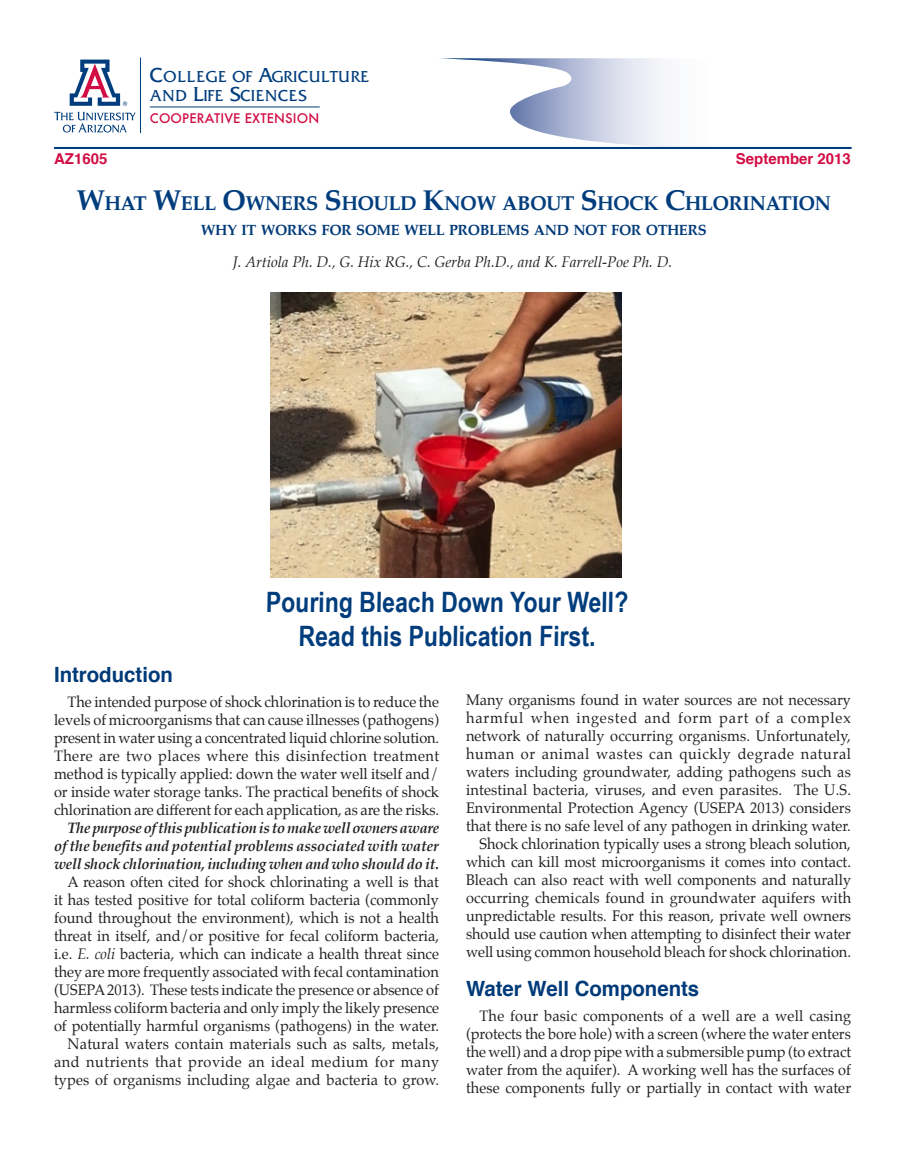
<style>
.page{position:relative;width:905px;height:1175px;background:#fff}
.page>*{position:absolute;margin:0;border:0;box-sizing:border-box;transform-origin:0 0}
.t1{font:700 28.05px/33.8px "Arial Narrow";color:#013d7d;text-align:center}
.Body_text{font:700 21px "Helvetica";color:#013a78}
.Headline{font:700 19.95px "Palatino";letter-spacing:-.03em;color:#013d7d}
.t2{font:16.65px/19.4px "Friz Quadrata Std";letter-spacing:.05em;color:#013d7d}
.Subhead_1{font:15px/18px "Palatino";color:#231f20;text-align:justify}
.Subhead_1-2{font:italic 700 15px/18px "Palatino";letter-spacing:-.015em;color:#231f20;text-align:justify}
.t3{font:italic 15px "Palatino";color:#231f20}
.t4{font:700 15px "Helvetica";color:#d20d44}
.Headline-2{font:700 14.7px "Palatino";letter-spacing:-.03em;color:#013a78}
.t5{font:500 12.9px "Futura";letter-spacing:.015em;color:#d20d44}
.s1{font-size:21.15px}
.s2{font-size:28.5px}
.s3{font-style:italic}
</style>
<div class="page">
<svg style="left:438px;top:58px;width:414px;height:90px"></svg>
<hr style="left:54px;top:147px;width:797px;height:1px;background:#013d7d">
<hr style="left:140px;top:57px;width:1px;height:75px;background:#013d7d">
<hr style="left:150px;top:107px;width:170px;height:1px;background:#013d7d">
<svg style="left:54px;top:59px;width:82px;height:73px"></svg>
<img style="left:270px;top:293px;width:352px;height:284px">
<p class="t2" style="left:150px;top:67px;width:221px"><span class="s1">C</span>OLLEGE OF <span class="s1">A</span>GRICULTURE<br>AND <span class="s1">L</span>IFE <span class="s1">S</span>CIENCES</p>
<p class="t5" style="left:150px;top:109px;width:171px">COOPERATIVE EXTENSION</p>
<p class="t4" style="left:54px;top:147px;width:55px">AZ1605</p>
<p class="t4" style="left:735px;top:147px;width:117px">September 2013</p>
<p class="Headline" style="left:76px;top:186px;width:756px"><span class="s2">W</span>HAT <span class="s2">W</span>ELL <span class="s2">O</span>WNERS <span class="s2">S</span> HOULD <span class="s2">K</span>NOW ABOUT <span class="s2">S</span> HOCK <span class="s2">C</span>HLORINATION</p>
<p class="Headline-2" style="left:201px;top:217px;width:507px">WHY IT WORKS FOR SOME WELL PROBLEMS AND NOT FOR OTHERS</p>
<p class="t3" style="left:233px;top:249px;width:441px">J. Artiola Ph. D., G. Hix RG., C. Gerba Ph.D., and K. Farrell-Poe Ph. D.</p>
<p class="t1" style="left:266px;top:584px;width:364px">Pouring Bleach Down Your Well?<br>Read this Publication First.</p>
<p class="Body_text" style="left:54px;top:658px;width:120px">Introduction</p>
<p class="Subhead_1" style="left:54px;top:692px;width:386px;text-indent:14px">The intended purpose of shock chlorination is to reduce the levels of microorganisms that can cause illnesses (pathogens) present in water using a concentrated liquid chlorine solution.<br>There are two places where this disinfection treatment method is typically applied: down the water well itself and/ or inside water storage tanks. The practical benefits of shock chlorination are different for each application, as are the risks.</p>
<p class="Subhead_1-2" style="left:54px;top:818px;width:386px;text-indent:14px">The purpose of this publication is to make well owners aware of the benefits and potential problems associated with water well shock chlorination, including when and who should do it.</p>
<p class="Subhead_1" style="left:54px;top:872px;width:386px;text-indent:14px">A reason often cited for shock chlorinating a well is that it has tested positive for total coliform bacteria (commonly found throughout the environment), which is not a health threat in itself, and/or positive for fecal coliform bacteria, i.e. <span class="s3">E. coli</span> bacteria, which can indicate a health threat since they are more frequently associated with fecal contamination (USEPA 2013). These tests indicate the presence or absence of harmless coliform bacteria and only imply the likely presence of potentially harmful organisms (pathogens) in the water.</p>
<p class="Subhead_1" style="left:54px;top:1034px;width:386px;text-indent:14px">Natural waters contain materials such as salts, metals, and nutrients that provide an ideal medium for many types of organisms including algae and bacteria to grow.</p>
<p class="Subhead_1" style="left:466px;top:691px;width:386px">Many organisms found in water sources are not necessary harmful when ingested and form part of a complex network of naturally occurring organisms. Unfortunately, human or animal wastes can quickly degrade natural waters including groundwater, adding pathogens such as intestinal bacteria, viruses, and even parasites. The U.S.<br>Environmental Protection Agency (USEPA 2013) considers that there is no safe level of any pathogen in drinking water.</p>
<p class="Subhead_1" style="left:466px;top:835px;width:386px;text-indent:14px">Shock chlorination typically uses a strong bleach solution, which can kill most microorganisms it comes into contact.<br>Bleach can also react with well components and naturally occurring chemicals found in groundwater aquifers with unpredictable results. For this reason, private well owners should use caution when attempting to disinfect their water well using common household bleach for shock chlorination.</p>
<p class="Body_text" style="left:466px;top:971px;width:235px">Water Well Components</p>
<p class="Subhead_1" style="left:466px;top:1006px;width:386px;text-indent:14px">The four basic components of a well are a well casing (protects the bore hole) with a screen (where the water enters the well) and a drop pipe with a submersible pump (to extract water from the aquifer). A working well has the surfaces of these components fully or partially in contact with water</p>
</div>
